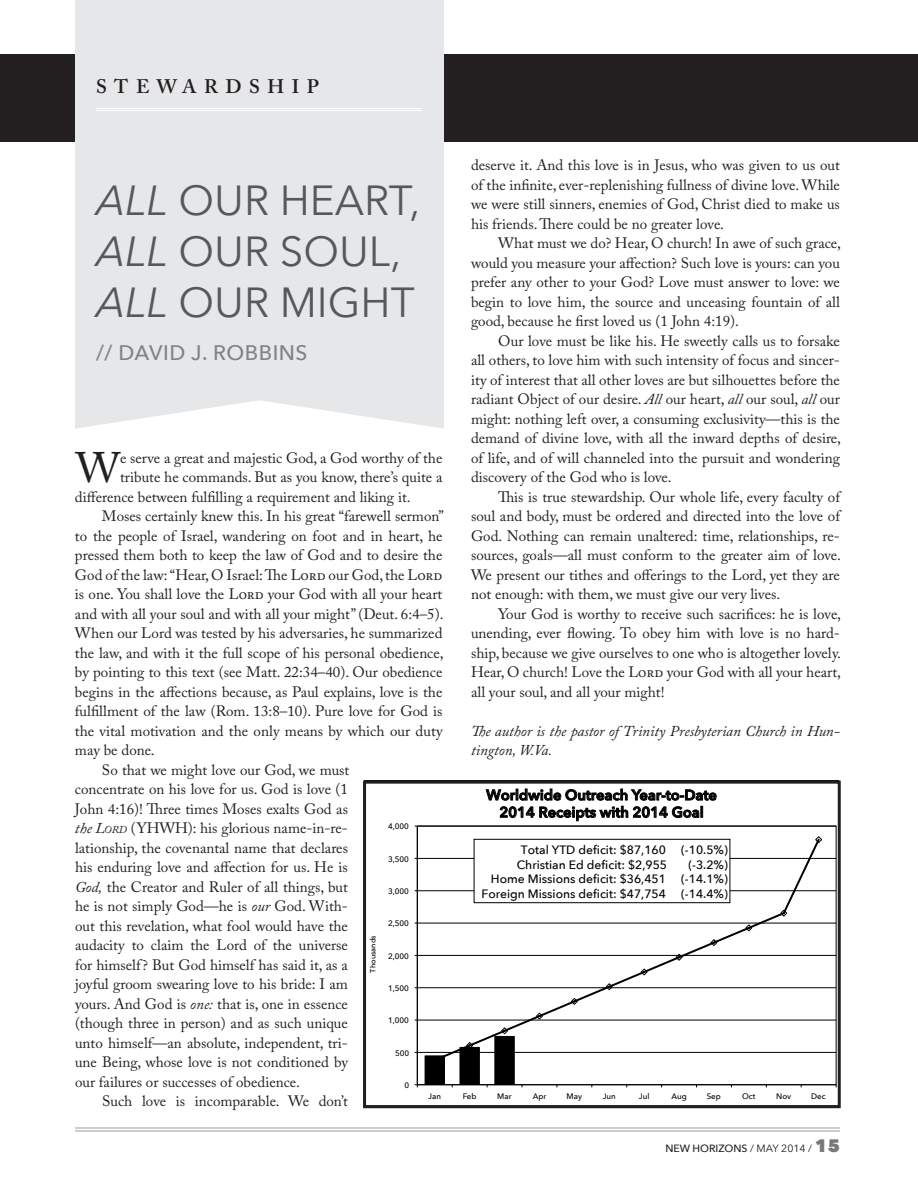
<style>
.page{position:relative;width:918px;height:1188px;background:#fff}
.page>*{position:absolute;margin:0;border:0;box-sizing:border-box;transform-origin:0 0}
.Main_text{font:42.45px "Adobe Caslon Pro";color:#231f20}
.Section_Article_Head{font:42px/51px "Avenir Next";color:#57585a}
.Article-Header{font:500 21px "Avenir Next";letter-spacing:.02em;color:#808285}
.Section_Headers{font:600 19.5px "Adobe Caslon Pro";letter-spacing:.385em;color:#231f20}
.Main_text-2{font:15px/19.5px "Adobe Caslon Pro";color:#231f20;text-align:justify}
.Main_text-3{font:italic 15px/19.5px "Adobe Caslon Pro";color:#231f20}
.t1{font:600 14.55px/17.2px "Avenir Next";color:#000;text-align:center}
.t2{font:500 12.15px "Avenir Next";color:#000}
.t3{font:500 10.5px "Avenir Next";color:#231f20}
.t4{font:500 7.95px "Avenir Next";color:#000}
.t5{font:500 7.5px "Avenir Next";color:#000}
.s1{font-style:italic}
.s2{font-style:italic;font-size:10.5px}
.s3{font-weight:400}
.s4{font-weight:800;font-size:18px;color:#76787b}
</style>
<div class="page">
<hr style="left:75px;top:1127px;width:765px;height:2px;background:#bcbdc0">
<hr style="left:75px;top:1130px;width:765px;height:2px;background:#bcbdc0">
<hr style="left:417px;top:1052px;width:419px;height:1px;background:#000">
<hr style="left:417px;top:1020px;width:419px;height:1px;background:#000">
<hr style="left:417px;top:987px;width:419px;height:1px;background:#000">
<hr style="left:417px;top:955px;width:419px;height:1px;background:#000">
<hr style="left:417px;top:923px;width:419px;height:1px;background:#000">
<hr style="left:417px;top:890px;width:419px;height:1px;background:#000">
<hr style="left:417px;top:858px;width:419px;height:1px;background:#000">
<hr style="left:417px;top:826px;width:1px;height:259px;background:#000">
<hr style="left:417px;top:1084px;width:419px;height:1px;background:#000">
<svg style="left:424px;top:1051px;width:91px;height:36px"></svg>
<svg style="left:431px;top:836px;width:392px;height:228px"></svg>
<svg style="left:486px;top:789px;width:231px;height:32px"></svg>
<div style="left:474px;top:839px;width:256px;height:64px;background:#fff"></div>
<div style="left:474px;top:839px;width:256px;height:64px;border:1px solid #000"></div>
<div style="left:0;top:54px;width:918px;height:87px;background:#231f20"></div>
<div style="left:363px;top:781px;width:478px;height:327px;border:3px solid #231f20"></div>
<div style="left:75px;top:0;width:369px;height:429px;background:#e6e7e9"></div>
<hr style="left:96px;top:108px;width:326px;height:1px;background:#fff">
<hr style="left:96px;top:110px;width:326px;height:1px;background:#fff">
<p class="Section_Headers" style="left:96px;top:75px;width:224px">STEWARDSHIP</p>
<p class="Main_text-2" style="left:471px;top:155px;width:371px">deserve it. And this love is in Jesus, who was given to us out of the infinite, ever-replenishing fullness of divine love. While we were still sinners, enemies of God, Christ died to make us his friends. There could be no greater love.</p>
<p class="Main_text-2" style="left:471px;top:233px;width:372px;text-indent:27px">What must we do? Hear, O church! In awe of such grace, would you measure your affection? Such love is yours: can you prefer any other to your God? Love must answer to love: we begin to love him, the source and unceasing fountain of all good, because he first loved us (1 John 4:19).</p>
<p class="Main_text-2" style="left:471px;top:331px;width:372px;text-indent:27px">Our love must be like his. He sweetly calls us to forsake all others, to love him with such intensity of focus and sincer&shy;ity of interest that all other loves are but silhouettes before the radiant Object of our desire. <span class="s1">All</span> our heart, <span class="s1">all</span> our soul, <span class="s1">all</span> our might: nothing left over, a consuming exclusivity—this is the demand of divine love, with all the inward depths of desire, of life, and of will channeled into the pursuit and wondering discovery of the God who is love.</p>
<p class="Main_text-2" style="left:471px;top:487px;width:372px;text-indent:27px">This is true stewardship. Our whole life, every faculty of soul and body, must be ordered and directed into the love of God. Nothing can remain unaltered: time, relationships, re&shy;sources, goals—all must conform to the greater aim of love.<br>We present our tithes and offerings to the Lord, yet they are not enough: with them, we must give our very lives.</p>
<p class="Main_text-2" style="left:471px;top:604px;width:372px;text-indent:27px">Your God is worthy to receive such sacrifices: he is love, unending, ever flowing. To obey him with love is no hard&shy;ship, because we give ourselves to one who is altogether lovely.<br>Hear, O church! Love the Lord your God with all your heart, all your soul, and all your might!</p>
<p class="Main_text-3" style="left:471px;top:721px;width:370px">The author is the pastor of Trinity Presbyterian Church in Hun&shy;tington, W.Va.</p>
<p class="Section_Article_Head" style="left:96px;top:174px;width:326px"><span class="s1">ALL</span> OUR HEART,<br><span class="s1">ALL</span> OUR SOUL,<br><span class="s1">ALL</span> OUR MIGHT</p>
<p class="Article-Header" style="left:96px;top:340px;width:213px">// DAVID J. ROBBINS</p>
<p class="Main_text" style="left:76px;top:443px;width:46px">W</p>
<p class="Main_text-2" style="left:120px;top:448px;width:324px">e serve a great and majestic God, a God worthy of the</p>
<p class="Main_text-2" style="left:120px;top:467px;width:324px">tribute he commands. But as you know, there’s quite a</p>
<p class="Main_text-2" style="left:75px;top:487px;width:337px">difference between fulfilling a requirement and liking it.</p>
<p class="Main_text-2" style="left:75px;top:506px;width:370px;text-indent:27px">Moses certainly knew this. In his great “farewell sermon” to the people of Israel, wandering on foot and in heart, he pressed them both to keep the law of God and to desire the God of the law: “Hear, O Israel: The Lord our God, the Lord is one. You shall love the Lord your God with all your heart and with all your soul and with all your might” (Deut. 6:4–5).<br>When our Lord was tested by his adversaries, he summarized the law, and with it the full scope of his personal obedience, by pointing to this text (see Matt. 22:34–40). Our obedience begins in the affections because, as Paul explains, love is the fulfillment of the law (Rom. 13:8–10). Pure love for God is the vital motivation and the only means by which our duty may be done.</p>
<p class="Main_text-2" style="left:75px;top:760px;width:276px;text-indent:27px">So that we might love our God, we must concentrate on his love for us. God is love (1<br>John 4:16)! Three times Moses exalts God as <span class="s1">the</span> <span class="s1">L</span><span class="s2">ord</span> (YHWH): his glorious name-in-re&shy;lationship, the covenantal name that declares his enduring love and affection for us. He is <span class="s1">God,</span> the Creator and Ruler of all things, but he is not simply God—he is <span class="s1">our</span> God. With&shy;out this revelation, what fool would have the audacity to claim the Lord of the universe for himself? But God himself has said it, as a joyful groom swearing love to his bride: I am yours. And God is <span class="s1">one:</span> that is, one in essence (though three in person) and as such unique unto himself—an absolute, independent, tri&shy;une Being, whose love is not conditioned by our failures or successes of obedience.</p>
<p class="Main_text-2" style="left:102px;top:1091px;width:247px">Such love is incomparable. We don’t</p>
<p class="t1" style="left:486px;top:786px;width:232px">Worldwide Outreach Year-to-Date<br>2014 Receipts with 2014 Goal</p>
<p class="t2" style="left:521px;top:843px;width:147px">Total YTD deficit: $87,160</p>
<p class="t2" style="left:681px;top:843px;width:48px">(-10.5%)</p>
<p class="t2" style="left:517px;top:857px;width:152px">Christian Ed deficit: $2,955</p>
<p class="t2" style="left:688px;top:857px;width:41px">(-3.2%)</p>
<p class="t2" style="left:491px;top:872px;width:238px">Home Missions deficit: $36,451 (-14.1%)</p>
<p class="t2" style="left:481px;top:886px;width:186px">Foreign Missions deficit: $47,754</p>
<p class="t2" style="left:681px;top:886px;width:48px">(-14.4%)</p>
<p class="t4" style="left:388px;top:822px;width:22px">4,000</p>
<p class="t4" style="left:388px;top:854px;width:22px">3,500</p>
<p class="t4" style="left:388px;top:886px;width:22px">3,000</p>
<p class="t4" style="left:388px;top:919px;width:22px">2,500</p>
<p class="t5" style="left:368px;top:973px;width:39px;rotate:-90deg">Thousands</p>
<p class="t4" style="left:388px;top:951px;width:22px">2,000</p>
<p class="t4" style="left:388px;top:983px;width:22px">1,500</p>
<p class="t4" style="left:388px;top:1016px;width:22px">1,000</p>
<p class="t4" style="left:395px;top:1048px;width:16px">500</p>
<p class="t4" style="left:405px;top:1080px;width:6px">0</p>
<p class="t4" style="left:428px;top:1091px;width:14px">Jan</p>
<p class="t4" style="left:463px;top:1091px;width:15px">Feb</p>
<p class="t4" style="left:497px;top:1091px;width:16px">Mar</p>
<p class="t4" style="left:533px;top:1091px;width:15px">Apr</p>
<p class="t4" style="left:567px;top:1091px;width:17px">May</p>
<p class="t4" style="left:603px;top:1091px;width:15px">Jun</p>
<p class="t4" style="left:639px;top:1091px;width:12px">Jul</p>
<p class="t4" style="left:671px;top:1091px;width:17px">Aug</p>
<p class="t4" style="left:707px;top:1091px;width:16px">Sep</p>
<p class="t4" style="left:742px;top:1091px;width:15px">Oct</p>
<p class="t4" style="left:776px;top:1091px;width:16px">Nov</p>
<p class="t4" style="left:811px;top:1091px;width:16px">Dec</p>
<p class="t3" style="left:665px;top:1142px;width:176px">NEW HORIZONS <span class="s3">/ MAY 2014 /</span> <span class="s4">15</span></p>
</div>
